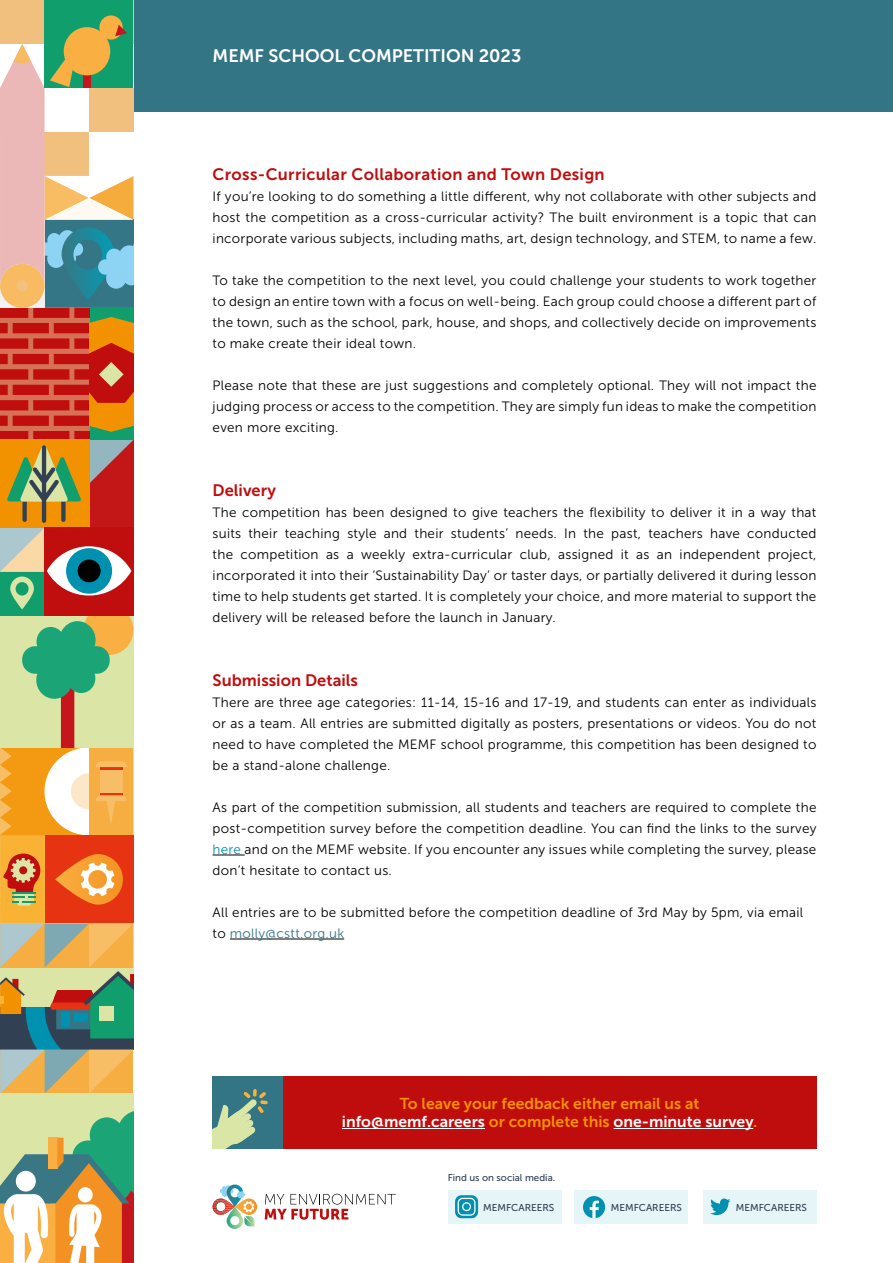
<style>
.page{position:relative;width:893px;height:1263px;background:#fff}
.page>*{position:absolute;margin:0;border:0;box-sizing:border-box;transform-origin:0 0}
.t1{font:18px "Museo Sans 700";color:#fff}
.t2{font:16.5px "Museo Sans 700";letter-spacing:.02em;color:#bf0d0d}
.t3{font:16.5px "Museo Sans 700";color:#bf0d0d}
.t4{font:15.75px/18px "Museo Sans 700";color:#f29100;text-align:center}
.t5{font:13.5px/21px "Museo Sans 300";letter-spacing:.02em;color:#000;text-align:justify}
.t6{font:9.9px "Museo Sans 500";color:#304052}
.t7{font:9.75px "Museo Sans 500";color:#304052}
.s1{color:#0091b0}
.s2{color:#337585}
.s3{color:#fff}
</style>
<div class="page">
<div style="left:134px;top:0;width:759px;height:111px;background:#337585"></div>
<img style="left:213px;top:1198px;width:7px;height:17px">
<img style="left:228px;top:1184px;width:13px;height:45px">
<img style="left:235px;top:1198px;width:22px;height:17px;border-radius:8px">
<svg style="left:220px;top:1185px;width:35px;height:41px"></svg>
<svg style="left:265px;top:1194px;width:131px;height:26px"></svg>
<div style="left:44px;top:220px;width:89px;height:88px;background:#347685"></div>
<div style="left:0;top:572px;width:45px;height:43px;background:#109e6d"></div>
<div style="left:0;top:0;width:45px;height:44px;background:#f1c07e"></div>
<div style="left:0;top:176px;width:45px;height:132px;background:#f1f1f1"></div>
<div style="left:0;top:264px;width:45px;height:44px;background:#f8bb61;border-radius:50%"></div>
<div style="left:45px;top:0;width:88px;height:88px;background:#109e6d"></div>
<div style="left:64px;top:27px;width:46px;height:48px;background:#f9af41;border-radius:50%"></div>
<div style="left:99px;top:15px;width:24px;height:25px;background:#f9af41;border-radius:50%"></div>
<svg style="left:115px;top:25px;width:12px;height:11px"></svg>
<svg style="left:0;top:44px;width:134px;height:256px"></svg>
<div style="left:45px;top:528px;width:88px;height:87px;background:#c00d0e"></div>
<svg style="left:0;top:308px;width:133px;height:301px;background:#be6039"></svg>
<div style="left:66px;top:548px;width:46px;height:46px;background:#0091b0;border-radius:50%"></div>
<div style="left:78px;top:559px;width:23px;height:23px;background:#000;border-radius:50%"></div>
<svg style="left:0;top:615px;width:133px;height:478px;background:#c0a76a"></svg>
<div style="left:0;top:1093px;width:134px;height:170px;background:#dae5a6"></div>
<svg style="left:0;top:1111px;width:134px;height:152px"></svg>
<div style="left:281px;top:1076px;width:535px;height:72px;background:#bf0d0d"></div>
<div style="left:213px;top:1076px;width:70px;height:72px;background:#337585"></div>
<svg style="left:213px;top:1089px;width:55px;height:59px"></svg>
<hr style="left:342px;top:1128px;width:143px;height:1px;background:#fff">
<hr style="left:614px;top:1128px;width:139px;height:1px;background:#fff">
<div style="left:448px;top:1190px;width:113px;height:34px;background:#e6f5f7"></div>
<div style="left:574px;top:1190px;width:114px;height:34px;background:#e6f5f7"></div>
<div style="left:703px;top:1190px;width:113px;height:34px;background:#e6f5f7"></div>
<svg style="left:455px;top:1195px;width:23px;height:23px"></svg>
<div style="left:583px;top:1196px;width:22px;height:22px;background:#0091b0;border-radius:50%"></div>
<svg style="left:590px;top:1200px;width:9px;height:18px"></svg>
<svg style="left:710px;top:1198px;width:20px;height:17px"></svg>
<hr style="left:213px;top:855px;width:32px;height:1px;background:#000">
<hr style="left:230px;top:939px;width:114px;height:1px;background:#000">
<h1 class="t1" style="left:213px;top:46px;width:310px">MEMF SCHOOL COMPETITION 2023</h1>
<p class="t2" style="left:213px;top:165px;width:394px">Cross-Curricular Collaboration and Town Design</p>
<p class="t5" style="left:213px;top:186px;width:605px">If you’re looking to do something a little different, why not collaborate with other subjects and host the competition as a cross-curricular activity? The built environment is a topic that can incorporate various subjects, including maths, art, design technology, and STEM, to name a few.</p>
<p class="t5" style="left:213px;top:270px;width:605px">To take the competition to the next level, you could challenge your students to work together to design an entire town with a focus on well-being. Each group could choose a different part of the town, such as the school, park, house, and shops, and collectively decide on improvements to make create their ideal town.</p>
<p class="t5" style="left:213px;top:375px;width:605px">Please note that these are just suggestions and completely optional. They will not impact the judging process or access to the competition. They are simply fun ideas to make the competition even more exciting.</p>
<p class="t3" style="left:213px;top:481px;width:65px">Delivery</p>
<p class="t5" style="left:213px;top:502px;width:605px">The competition has been designed to give teachers the flexibility to deliver it in a way that suits their teaching style and their students’ needs. In the past, teachers have conducted the competition as a weekly extra-curricular club, assigned it as an independent project, incorporated it into their ‘Sustainability Day’ or taster days, or partially delivered it during lesson time to help students get started. It is completely your choice, and more material to support the delivery will be released before the launch in January.</p>
<p class="t3" style="left:213px;top:671px;width:147px">Submission Details</p>
<p class="t5" style="left:213px;top:691px;width:605px">There are three age categories: 11-14, 15-16 and 17-19, and students can enter as individuals or as a team. All entries are submitted digitally as posters, presentations or videos. You do not need to have completed the MEMF school programme, this competition has been designed to be a stand-alone challenge.</p>
<p class="t5" style="left:213px;top:797px;width:605px">As part of the competition submission, all students and teachers are required to complete the post-competition survey before the competition deadline. You can find the links to the survey <span class="s1">here</span> and on the MEMF website. If you encounter any issues while completing the survey, please don’t hesitate to contact us.</p>
<p class="t5" style="left:213px;top:902px;width:592px">All entries are to be submitted before the competition deadline of 3rd May by 5pm, via email to <span class="s2">molly@cstt.org.uk</span></p>
<p class="t4" style="left:342px;top:1094px;width:417px">To leave your feedback either email us at <span class="s3">info@memf.careers</span> or complete this <span class="s3">one-minute survey</span>.</p>
<p class="t7" style="left:448px;top:1172px;width:109px">Find us on social media.</p>
<p class="t6" style="left:483px;top:1202px;width:73px">MEMFCAREERS</p>
<p class="t6" style="left:611px;top:1202px;width:73px">MEMFCAREERS</p>
<p class="t6" style="left:736px;top:1202px;width:73px">MEMFCAREERS</p>
</div>
